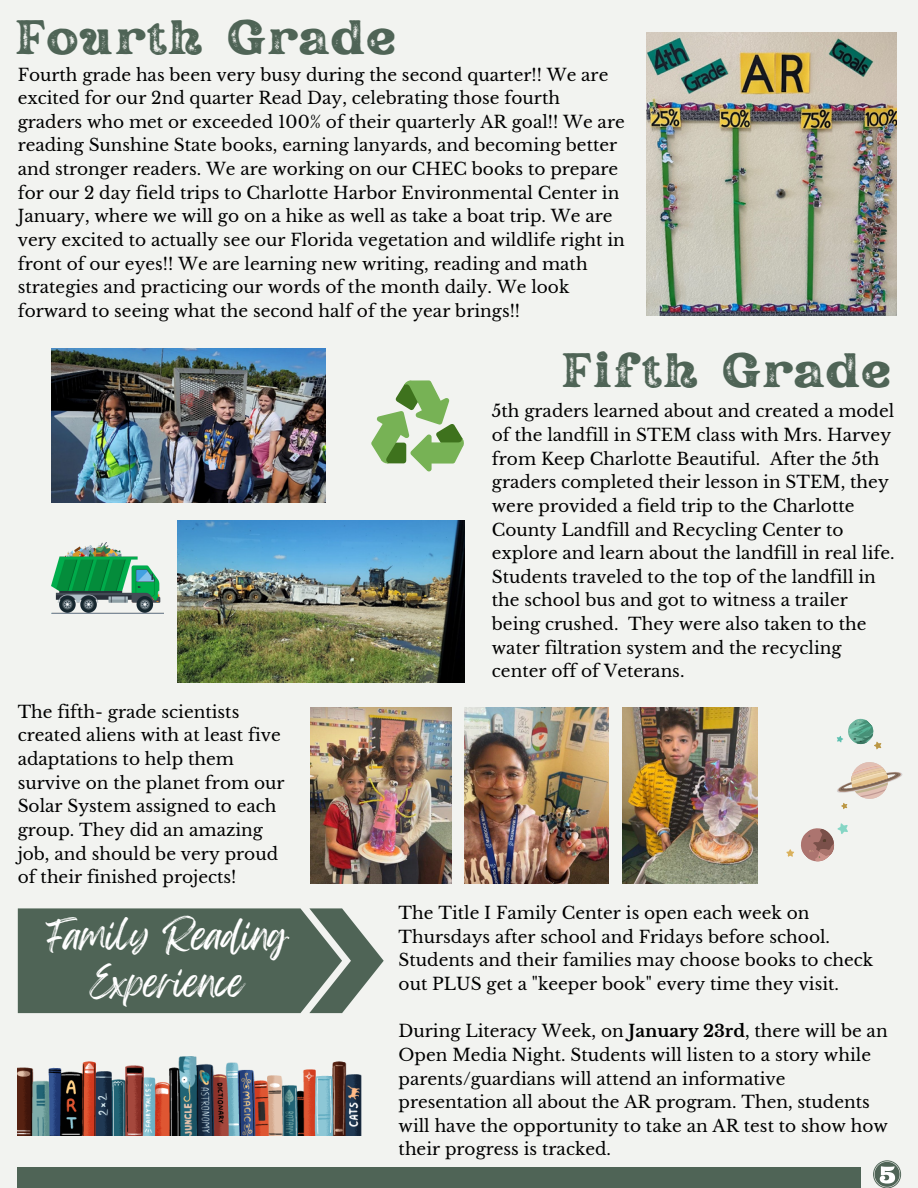
<style>
.page{position:relative;width:918px;height:1188px;background:#f2f3f0}
.page>*{position:absolute;margin:0;border:0;box-sizing:border-box;transform-origin:0 0}
.t1{font:48px "Rundeck Texture";color:#4f6456}
.t2{font:34.5px/47.2px "Feeling Passionate";color:#fff;text-align:center}
.t3{font:16.95px/23.7px "Libre Baskerville";color:#000}
.s1{font-weight:700}
</style>
<div class="page">
<img style="left:647px;top:32px;width:250px;height:284px">
<img style="left:177px;top:521px;width:287px;height:162px">
<img style="left:51px;top:348px;width:275px;height:155px">
<img style="left:52px;top:542px;width:112px;height:71px">
<svg style="left:371px;top:380px;width:93px;height:91px"></svg>
<img style="left:465px;top:707px;width:144px;height:177px">
<img style="left:311px;top:707px;width:140px;height:177px">
<img style="left:622px;top:707px;width:135px;height:177px">
<div style="left:17px;top:1168px;width:844px;height:20px;background:#4f6456"></div>
<svg style="left:786px;top:718px;width:117px;height:144px"></svg>
<svg style="left:873px;top:1160px;width:28px;height:28px"></svg>
<svg style="left:18px;top:908px;width:366px;height:105px;background:#5c6f62"></svg>
<img style="left:18px;top:1056px;width:343px;height:80px">
<p class="t1" style="left:14px;top:5px;width:384px">Fourth Grade</p>
<p class="t3" style="left:18px;top:63px;width:609px">Fourth grade has been very busy during the second quarter!! We are excited for our 2nd quarter Read Day, celebrating those fourth graders who met or exceeded 100% of their quarterly AR goal!! We are reading Sunshine State books, earning lanyards, and becoming better and stronger readers. We are working on our CHEC books to prepare for our 2 day field trips to Charlotte Harbor Environmental Center in January, where we will go on a hike as well as take a boat trip. We are very excited to actually see our Florida vegetation and wildlife right in front of our eyes!! We are learning new writing, reading and math strategies and practicing our words of the month daily. We look forward to seeing what the second half of the year brings!!</p>
<p class="t1" style="left:560px;top:338px;width:332px">Fifth Grade</p>
<p class="t3" style="left:492px;top:400px;width:404px">5th graders learned about and created a model of the landfill in STEM class with Mrs. Harvey from Keep Charlotte Beautiful. After the 5th graders completed their lesson in STEM, they were provided a field trip to the Charlotte County Landfill and Recycling Center to explore and learn about the landfill in real life.<br>Students traveled to the top of the landfill in the school bus and got to witness a trailer being crushed. They were also taken to the water filtration system and the recycling center off of Veterans.</p>
<p class="t3" style="left:18px;top:700px;width:268px">The fifth- grade scientists created aliens with at least five adaptations to help them survive on the planet from our<br>Solar System assigned to each group. They did an amazing job, and should be very proud of their finished projects!</p>
<p class="t2" style="left:46px;top:913px;width:243px">Family Reading<br>Experience</p>
<p class="t3" style="left:399px;top:901px;width:476px">The Title I Family Center is open each week on Thursdays after school and Fridays before school.<br>Students and their families may choose books to check out PLUS get a "keeper book" every time they visit.</p>
<p class="t3" style="left:399px;top:1020px;width:491px">During Literacy Week, on <span class="s1">January 23rd</span>, there will be an Open Media Night. Students will listen to a story while parents/guardians will attend an informative presentation all about the AR program. Then, students will have the opportunity to take an AR test to show how their progress is tracked.</p>
</div>
